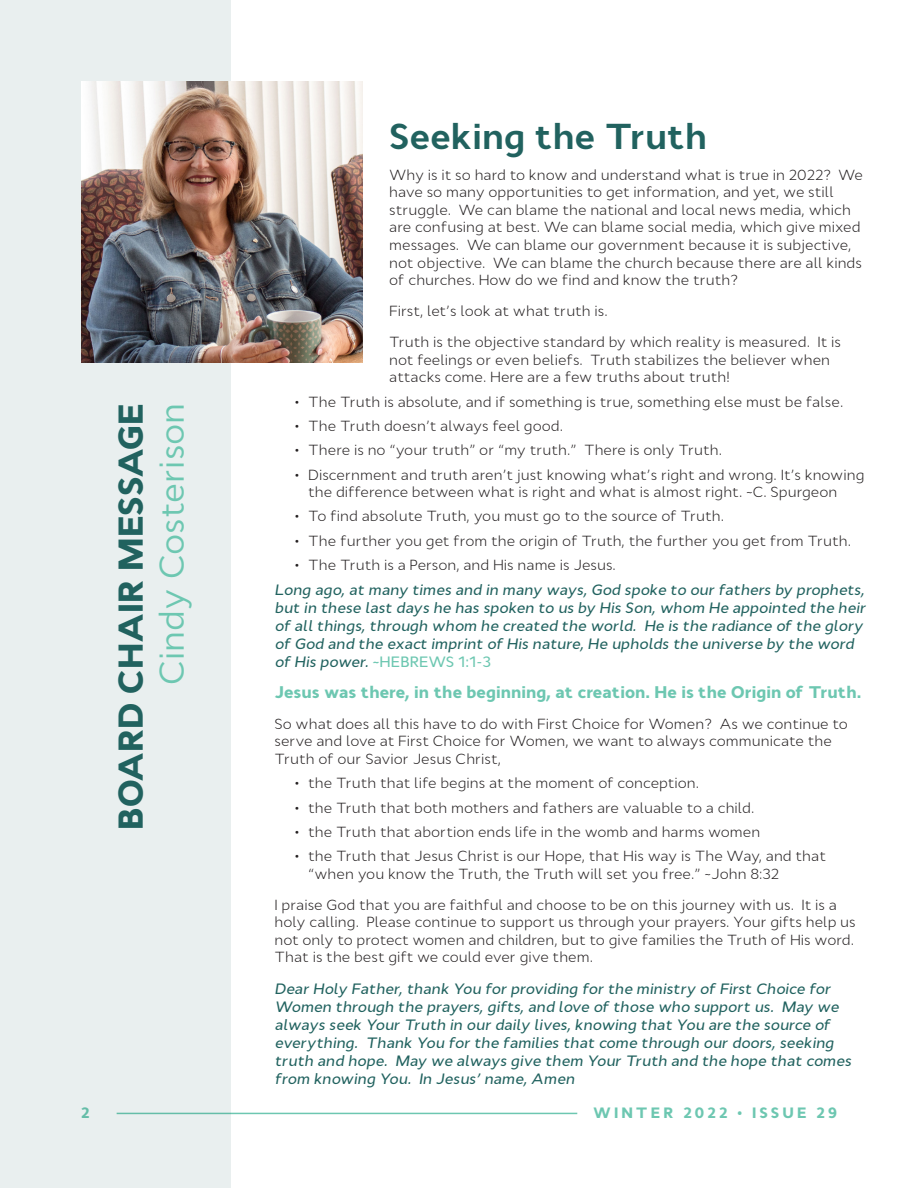
<style>
.page{position:relative;width:918px;height:1188px;background:#fff}
.page>*{position:absolute;margin:0;border:0;box-sizing:border-box;transform-origin:0 0}
.t1{font:700 36px "Cyntho Pro";color:#21625f}
.t2{font:900 34.5px "Cyntho Pro";color:#21625f}
.t3{font:34.5px "Cyntho Pro";color:#6dc7b1}
.t4{font:900 16.8px "Cyntho Pro";color:#6dc7b1}
.t5{font:italic 500 15px/18px "Cyntho Pro";color:#21625f}
.t6{font:900 15px "Cyntho Pro";letter-spacing:.2em;color:#6dc7b1}
.t7{font:300 14.7px/17.5px "Cyntho Pro";color:#231f20}
.s1{font-style:normal;color:#6dc7b1}
</style>
<div class="page">
<hr style="left:117px;top:1113px;width:460px;height:1px;background:#6dc7b1">
<div style="left:0;top:0;width:231px;height:1188px;background:#e9efef"></div>
<img style="left:81px;top:81px;width:281px;height:281px">
<p class="t2" style="left:109px;top:830px;width:429px;rotate:-90deg">BOARD CHAIR MESSAGE</p>
<p class="t3" style="left:150px;top:685px;width:284px;rotate:-90deg">Cindy Costerison</p>
<p class="t1" style="left:389px;top:114px;width:319px">Seeking the Truth</p>
<p class="t7" style="left:389px;top:166px;width:475px">Why is it so hard to know and understand what is true in 2022? We have so many opportunities to get information, and yet, we still struggle. We can blame the national and local news media, which are confusing at best. We can blame social media, which give mixed messages. We can blame our government because it is subjective, not objective. We can blame the church because there are all kinds of churches. How do we find and know the truth?</p>
<p class="t7" style="left:389px;top:302px;width:220px">First, let’s look at what truth is.</p>
<p class="t7" style="left:389px;top:333px;width:453px">Truth is the objective standard by which reality is measured. It is not feelings or even beliefs. Truth stabilizes the believer when attacks come. Here are a few truths about truth!</p>
<p class="t7" style="left:295px;top:393px;width:550px">• The Truth is absolute, and if something is true, something else must be false.</p>
<p class="t7" style="left:295px;top:417px;width:270px">• The Truth doesn’t always feel good.</p>
<p class="t7" style="left:295px;top:441px;width:429px">• There is no “your truth” or “my truth.” There is only Truth.</p>
<p class="t7" style="left:308px;top:466px;width:558px;text-indent:-14px">• Discernment and truth aren’t just knowing what’s right and wrong. It’s knowing the difference between what is right and what is almost right. ~C. Spurgeon</p>
<p class="t7" style="left:295px;top:507px;width:431px">• To find absolute Truth, you must go to the source of Truth.</p>
<p class="t7" style="left:295px;top:532px;width:558px">• The further you get from the origin of Truth, the further you get from Truth.</p>
<p class="t7" style="left:295px;top:556px;width:323px">• The Truth is a Person, and His name is Jesus.</p>
<p class="t5" style="left:274px;top:581px;width:593px">Long ago, at many times and in many ways, God spoke to our fathers by prophets, but in these last days he has spoken to us by His Son, whom He appointed the heir of all things, through whom he created the world. He is the radiance of the glory of God and the exact imprint of His nature, He upholds the universe by the word of His power. <span class="s1">~HEBREWS 1:1-3</span></p>
<p class="t4" style="left:274px;top:681px;width:589px">Jesus was there, in the beginning, at creation. He is the Origin of Truth.</p>
<p class="t7" style="left:274px;top:715px;width:575px">So what does all this have to do with First Choice for Women? As we continue to serve and love at First Choice for Women, we want to always communicate the<br>Truth of our Savior Jesus Christ,</p>
<p class="t7" style="left:295px;top:774px;width:406px">• the Truth that life begins at the moment of conception.</p>
<p class="t7" style="left:295px;top:799px;width:461px">• the Truth that both mothers and fathers are valuable to a child.</p>
<p class="t7" style="left:295px;top:823px;width:467px">• the Truth that abortion ends life in the womb and harms women</p>
<p class="t7" style="left:308px;top:847px;width:519px;text-indent:-14px">• the Truth that Jesus Christ is our Hope, that His way is The Way, and that “when you know the Truth, the Truth will set you free.” ~John 8:32</p>
<p class="t7" style="left:274px;top:896px;width:583px">I praise God that you are faithful and choose to be on this journey with us. It is a holy calling. Please continue to support us through your prayers. Your gifts help us not only to protect women and children, but to give families the Truth of His word.<br>That is the best gift we could ever give them.</p>
<p class="t5" style="left:274px;top:980px;width:578px">Dear Holy Father, thank You for providing for the ministry of First Choice for Women through the prayers, gifts, and love of those who support us. May we always seek Your Truth in our daily lives, knowing that You are the source of everything. Thank You for the families that come through our doors, seeking truth and hope. May we always give them Your Truth and the hope that comes from knowing You. In Jesus’ name, Amen</p>
<p class="t6" style="left:81px;top:1104px;width:10px">2</p>
<p class="t6" style="left:593px;top:1104px;width:245px">WINTER 2022 • ISSUE 29</p>
</div>
